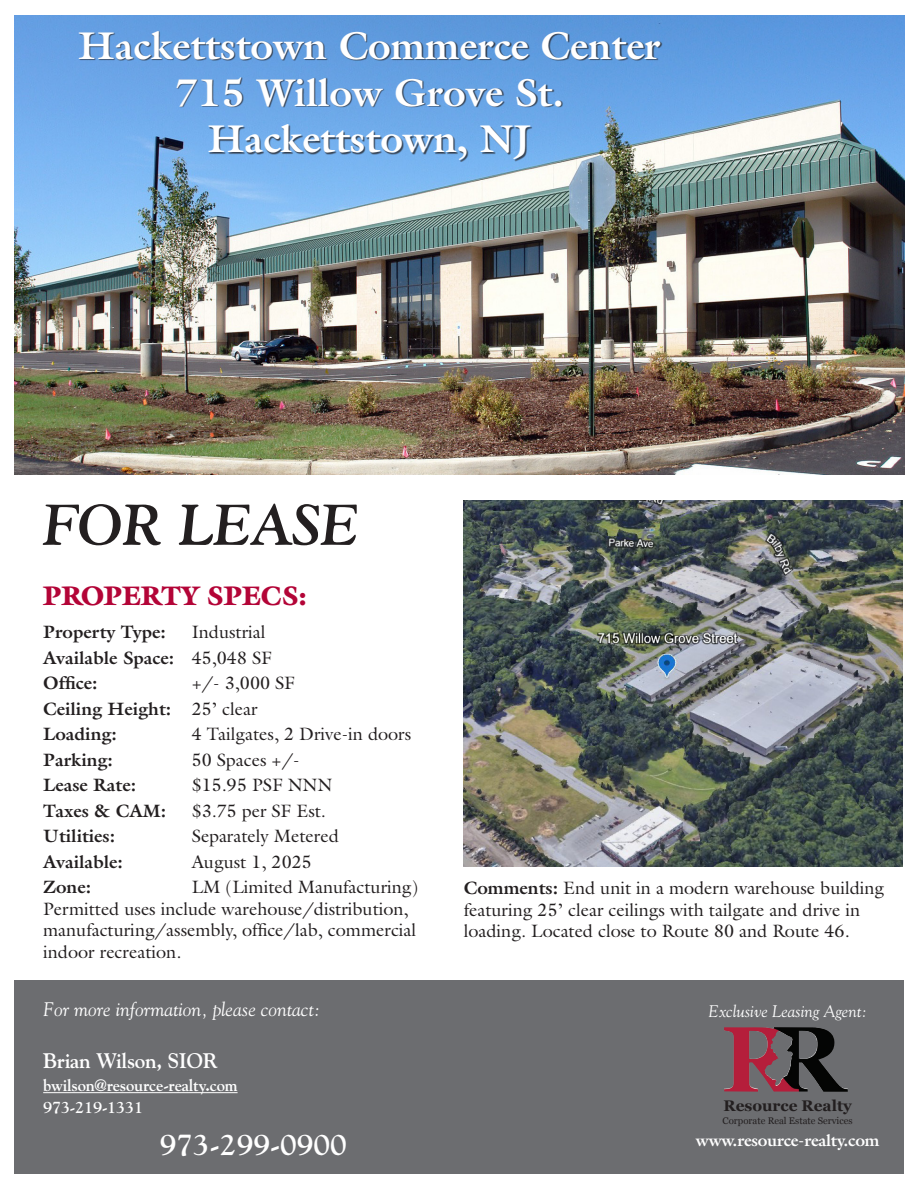
<style>
.page{position:relative;width:918px;height:1188px;background:#fff}
.page>*{position:absolute;margin:0;border:0;box-sizing:border-box;transform-origin:0 0}
.t1{font:italic 700 57px "Goudy";color:#231f20}
.t2{font:700 39px "Galliard";color:#fff}
.t3{font:700 30px "Goudy";color:#fff}
.t4{font:900 27px "Galliard";letter-spacing:-.01em;color:#b30437}
.t5{font:700 21px "Goudy";letter-spacing:-.015em;color:#fff}
.t6{font:italic 19.5px "Goudy";color:#fff}
.t7{font:18px/21.6px "Galliard";color:#231f20}
.t8{font:700 18px "Galliard";color:#231f20}
.t9{font:700 16.65px "Galliard";letter-spacing:-.015em;color:#fff}
.t10{font:italic 16.65px "Goudy";color:#fff}
.t11{font:700 16.5px "Goudy";letter-spacing:-.015em;color:#fff}
.t12{font:700 15.45px "Georgia";color:#231f20}
.t13{font:9.6px "Georgia";color:#231f20}
.s1{font-weight:400}
.s2{font-weight:700}
</style>
<div class="page">
<img style="left:15px;top:16px;width:890px;height:458px">
<div style="left:14px;top:981px;width:890px;height:193px;background:#6c6d70"></div>
<hr style="left:43px;top:1092px;width:195px;height:1px;background:#fff">
<img style="left:724px;top:1027px;width:124px;height:65px">
<div style="left:79px;top:31px;width:583px;height:131px;background:#231f20;opacity:.75"></div>
<img style="left:464px;top:501px;width:439px;height:366px">
<p class="t2" style="left:78px;top:20px;width:584px">Hackettstown Commerce Center</p>
<p class="t2" style="left:175px;top:67px;width:391px">715 Willow Grove St.</p>
<p class="t2" style="left:208px;top:114px;width:324px">Hackettstown, NJ</p>
<p class="t1" style="left:43px;top:490px;width:317px">FOR LEASE</p>
<p class="t4" style="left:43px;top:580px;width:265px">PROPERTY SPECS:</p>
<p class="t8" style="left:43px;top:621px;width:124px">Property Type:</p>
<p class="t7" style="left:192px;top:621px;width:75px">Industrial</p>
<p class="t8" style="left:43px;top:646px;width:230px">Available Space: <span class="s1">45,048 SF</span></p>
<p class="t8" style="left:43px;top:672px;width:56px">Office:</p>
<p class="t7" style="left:192px;top:672px;width:105px">+/- 3,000 SF</p>
<p class="t8" style="left:43px;top:697px;width:216px">Ceiling Height: <span class="s1">25’ clear</span></p>
<p class="t8" style="left:43px;top:723px;width:75px">Loading:</p>
<p class="t7" style="left:192px;top:723px;width:221px">4 Tailgates, 2 Drive-in doors</p>
<p class="t8" style="left:43px;top:748px;width:71px">Parking:</p>
<p class="t7" style="left:192px;top:749px;width:110px">50 Spaces +/-</p>
<p class="t8" style="left:43px;top:774px;width:94px">Lease Rate:</p>
<p class="t7" style="left:192px;top:774px;width:142px">$15.95 PSF NNN</p>
<p class="t8" style="left:43px;top:799px;width:124px">Taxes &amp; CAM:</p>
<p class="t7" style="left:192px;top:800px;width:136px">$3.75 per SF Est.</p>
<p class="t8" style="left:43px;top:825px;width:74px">Utilities:</p>
<p class="t7" style="left:192px;top:825px;width:149px">Separately Metered</p>
<p class="t8" style="left:43px;top:850px;width:81px">Available:</p>
<p class="t7" style="left:192px;top:851px;width:122px">August 1, 2025</p>
<p class="t8" style="left:43px;top:876px;width:49px">Zone:</p>
<p class="t7" style="left:43px;top:876px;width:377px;text-indent:149px">LM (Limited Manufacturing)<br>Permitted uses include warehouse/distribution, manufacturing/assembly, office/lab, commercial indoor recreation.</p>
<p class="t7" style="left:464px;top:877px;width:422px"><span class="s2">Comments:</span> End unit in a modern warehouse building featuring 25’ clear ceilings with tailgate and drive in loading. Located close to Route 80 and Route 46.</p>
<p class="t6" style="left:43px;top:997px;width:279px">For more information, please contact:</p>
<p class="t5" style="left:43px;top:1048px;width:176px">Brian Wilson, SIOR</p>
<p class="t11" style="left:43px;top:1075px;width:196px">bwilson@resource-realty.com</p>
<p class="t11" style="left:43px;top:1098px;width:102px">973-219-1331</p>
<p class="t3" style="left:160px;top:1127px;width:188px">973-299-0900</p>
<p class="t9" style="left:696px;top:1129px;width:185px">www.resource-realty.com</p>
<p class="t10" style="left:709px;top:1001px;width:160px">Exclusive Leasing Agent:</p>
<p class="t12" style="left:723px;top:1097px;width:130px">Resource Realty</p>
<p class="t13" style="left:723px;top:1115px;width:132px">Corporate Real Estate Services</p>
</div>
